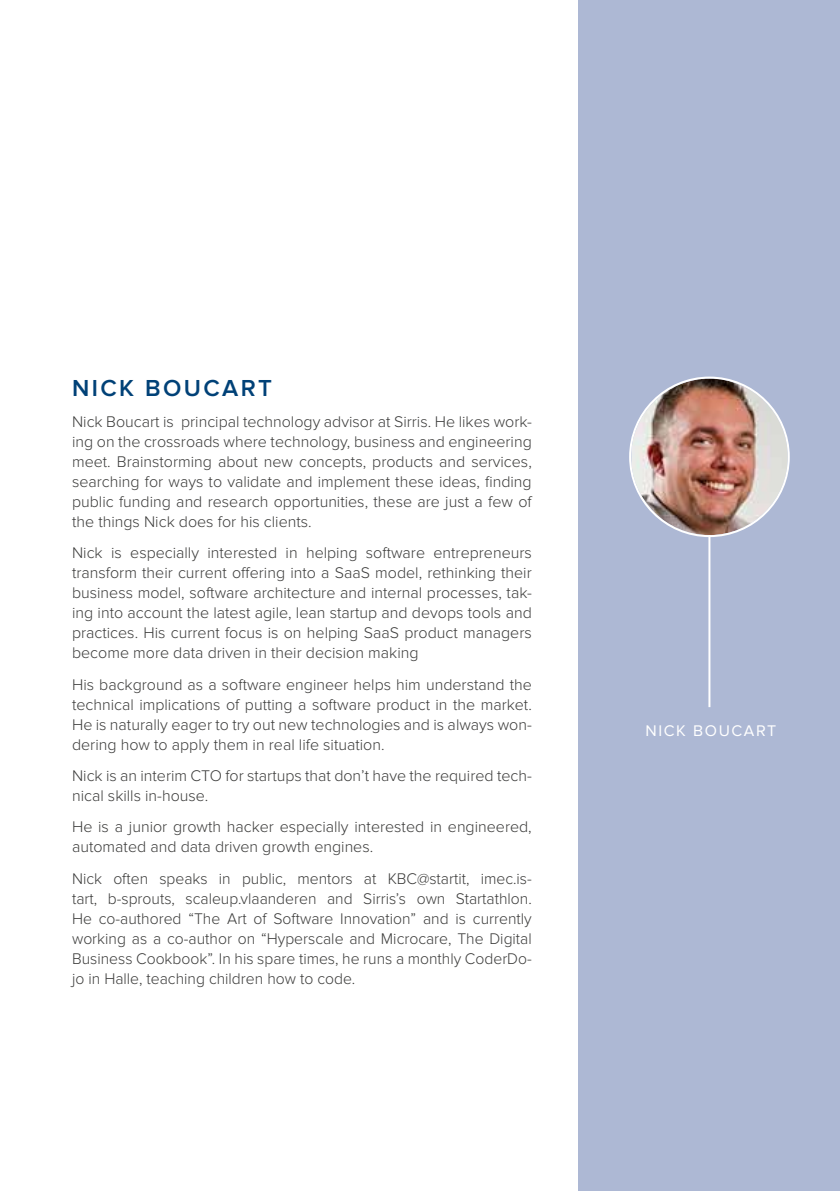
<style>
.page{position:relative;width:840px;height:1191px;background:#fff}
.page>*{position:absolute;margin:0;border:0;box-sizing:border-box;transform-origin:0 0}
.t1{font:600 24px "Proxima Nova";letter-spacing:.1em;color:#004177}
.t2{font:300 16px/20px "Proxima Nova";color:#3c3c3b;text-align:justify}
.t3{font:16px "Proxima Nova";letter-spacing:.1em;color:#fff}
</style>
<div class="page">
<div style="left:578px;top:0;width:261px;height:1191px;background:#adb8d4"></div>
<hr style="left:708px;top:503px;width:2px;height:204px;background:#fff">
<img style="left:631px;top:378px;width:156px;height:157px;border-radius:76px">
<h1 class="t1" style="left:72px;top:374px;width:201px">NICK BOUCART</h1>
<p class="t2" style="left:72px;top:412px;width:461px">Nick Boucart is principal technology advisor at Sirris. He likes work&shy;ing on the crossroads where technology, business and engineering meet. Brainstorming about new concepts, products and services, searching for ways to validate and implement these ideas, finding public funding and research opportunities, these are just a few of the things Nick does for his clients.</p>
<p class="t2" style="left:72px;top:543px;width:461px">Nick is especially interested in helping software entrepreneurs transform their current offering into a SaaS model, rethinking their business model, software architecture and internal processes, tak&shy;ing into account the latest agile, lean startup and devops tools and practices. His current focus is on helping SaaS product managers become more data driven in their decision making</p>
<p class="t2" style="left:72px;top:674px;width:461px">His background as a software engineer helps him understand the technical implications of putting a software product in the market.<br>He is naturally eager to try out new technologies and is always won&shy;dering how to apply them in real life situation.</p>
<p class="t2" style="left:72px;top:766px;width:461px">Nick is an interim CTO for startups that don’t have the required tech&shy;nical skills in-house.</p>
<p class="t2" style="left:72px;top:817px;width:461px">He is a junior growth hacker especially interested in engineered, automated and data driven growth engines.</p>
<p class="t2" style="left:72px;top:868px;width:461px">Nick often speaks in public, mentors at KBC@startit, imec.is&shy;tart, b-sprouts, scaleup.vlaanderen and Sirris’s own Startathlon.<br>He co-authored “The Art of Software Innovation” and is currently working as a co-author on “Hyperscale and Microcare, The Digital Business Cookbook”. In his spare times, he runs a monthly CoderDo&shy;jo in Halle, teaching children how to code.</p>
<p class="t3" style="left:645px;top:721px;width:132px">NICK BOUCART</p>
</div>
